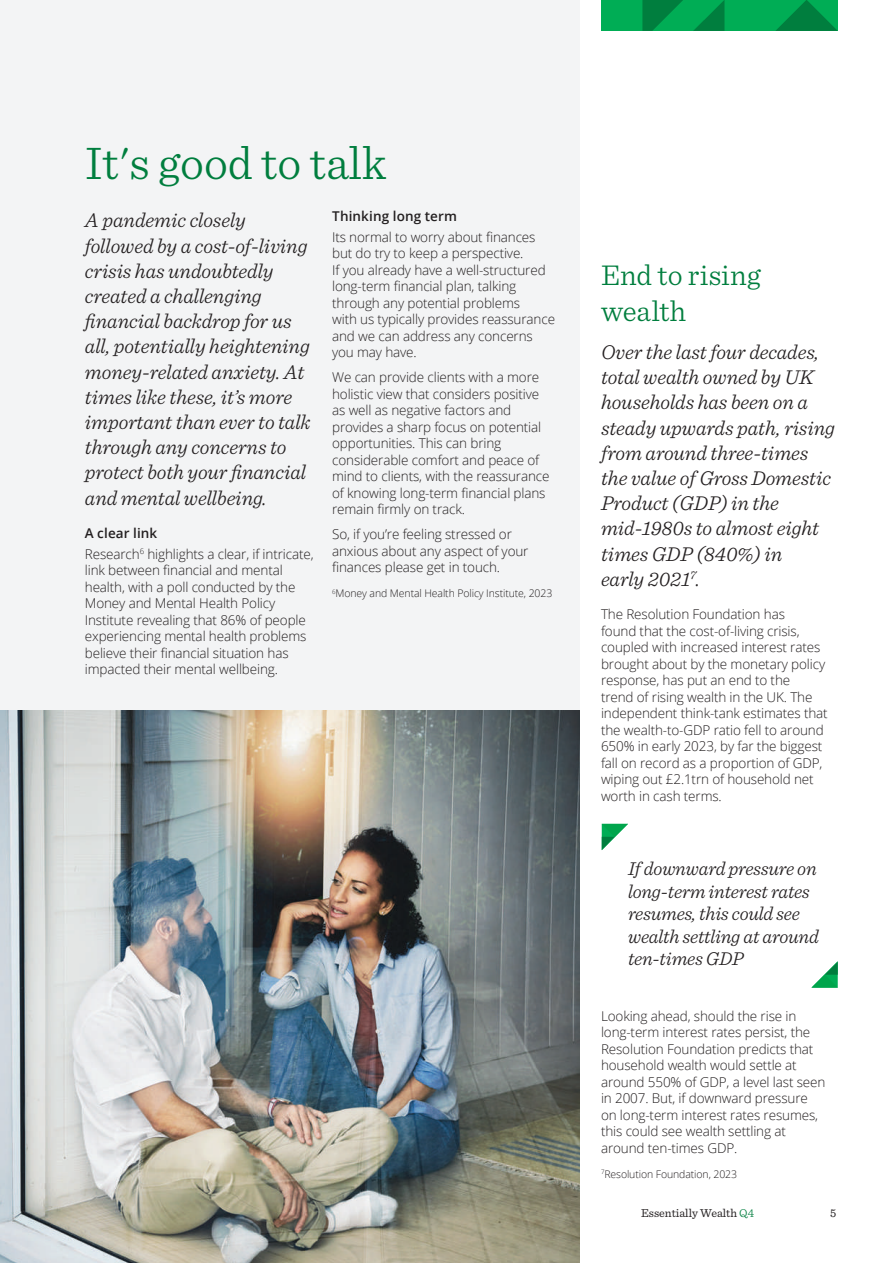
<style>
.page{position:relative;width:893px;height:1263px;background:#fff}
.page>*{position:absolute;margin:0;border:0;box-sizing:border-box;transform-origin:0 0}
.t1{font:300 48px "Sentinel";color:#007e3e}
.t2{font:300 30px/36px "Sentinel";letter-spacing:.005em;color:#007e3e}
.t3{font:italic 300 21px/25.2px "Sentinel";letter-spacing:-.005em;color:#231f20}
.t4{font:italic 300 19.5px/22.5px "Sentinel";letter-spacing:-.01em;color:#231f20}
.t5{font:300 13.5px/16.5px "Open Sans";letter-spacing:-.01em;color:#231f20}
.t6{font:600 13.5px "Open Sans";letter-spacing:.01em;color:#231f20}
.t7{font:12px "Sentinel";color:#231f20}
.t8{font:300 10.5px "Open Sans";letter-spacing:-.01em;color:#231f20}
.s1{font-weight:600}
.s2{font-weight:300;color:#007e3e}
</style>
<div class="page">
<div style="left:601px;top:0;width:237px;height:31px;background:#00ad55"></div>
<svg style="left:693px;top:0;width:31px;height:31px"></svg>
<svg style="left:776px;top:0;width:62px;height:31px"></svg>
<svg style="left:642px;top:0;width:41px;height:31px"></svg>
<div style="left:0;top:0;width:580px;height:1263px;background:#f2f3f4"></div>
<svg style="left:602px;top:824px;width:26px;height:26px"></svg>
<svg style="left:811px;top:961px;width:27px;height:27px"></svg>
<img style="left:0;top:710px;width:580px;height:553px">
<h1 class="t1" style="left:85px;top:127px;width:303px">It's good to talk</h1>
<p class="t3" style="left:85px;top:206px;width:227px">A pandemic closely followed by a cost-of-living crisis has undoubtedly created a challenging financial backdrop for us all, potentially heightening money-related anxiety. At times like these, it’s more important than ever to talk through any concerns to protect both your financial and mental wellbeing.</p>
<p class="t5" style="left:85px;top:522px;width:230px;line-height:20.7px"><span class="s1">A clear link<br></span>Research<sup>6</sup> highlights a clear, if intricate,</p>
<p class="t5" style="left:85px;top:562px;width:223px">link between financial and mental health, with a poll conducted by the Money and Mental Health Policy Institute revealing that 86% of people experiencing mental health problems believe their financial situation has impacted their mental wellbeing.</p>
<p class="t6" style="left:332px;top:207px;width:127px">Thinking long term</p>
<p class="t5" style="left:332px;top:228px;width:225px">Its normal to worry about finances but do try to keep a perspective.<br>If you already have a well-structured long-term financial plan, talking through any potential problems<br>with us typically provides reassurance and we can address any concerns you may have.</p>
<p class="t5" style="left:332px;top:369px;width:219px">We can provide clients with a more holistic view that considers positive as well as negative factors and provides a sharp focus on potential opportunities. This can bring considerable comfort and peace of mind to clients, with the reassurance of knowing long-term financial plans remain firmly on track.</p>
<p class="t5" style="left:332px;top:526px;width:198px">So, if you’re feeling stressed or anxious about any aspect of your finances please get in touch.</p>
<p class="t8" style="left:332px;top:586px;width:222px"><sup>6</sup>Money and Mental Health Policy Institute, 2023</p>
<h2 class="t2" style="left:601px;top:255px;width:162px">End to rising wealth</h2>
<h3 class="t3" style="left:601px;top:338px;width:236px">Over the last four decades, total wealth owned by UK households has been on a steady upwards path, rising from around three-times the value of Gross Domestic<br>Product (GDP) in the mid-1980s to almost eight times GDP (840%) in<br>early 2021<sup>7</sup>.</h3>
<p class="t5" style="left:601px;top:606px;width:228px">The Resolution Foundation has<br>found that the cost-of-living crisis, coupled with increased interest rates brought about by the monetary policy response, has put an end to the<br>trend of rising wealth in the UK. The independent think-tank estimates that the wealth-to-GDP ratio fell to around 650% in early 2023, by far the biggest fall on record as a proportion of GDP, wiping out £2.1trn of household net worth in cash terms.</p>
<h3 class="t4" style="left:628px;top:856px;width:192px">If downward pressure on long-term interest rates resumes, this could see wealth settling at around ten-times GDP</h3>
<p class="t5" style="left:601px;top:1007px;width:226px">Looking ahead, should the rise in long-term interest rates persist, the Resolution Foundation predicts that household wealth would settle at around 550% of GDP, a level last seen in 2007. But, if downward pressure on long-term interest rates resumes, this could see wealth settling at around ten-times GDP.</p>
<p class="t8" style="left:601px;top:1167px;width:138px"><sup>7</sup>Resolution Foundation, 2023</p>
<p class="t7" style="left:641px;top:1204px;width:115px">Essentially Wealth <span class="s2">Q4</span></p>
<p class="t7" style="left:830px;top:1204px;width:8px">5</p>
</div>
